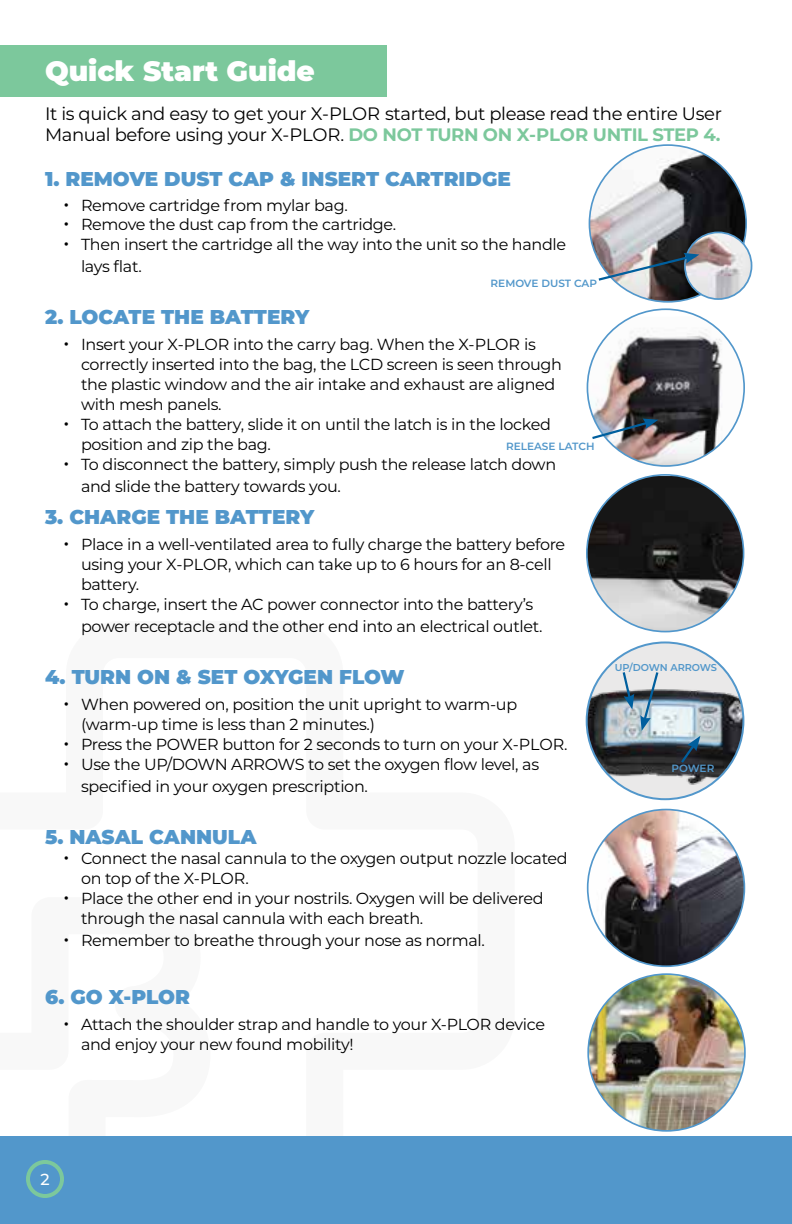
<style>
.page{position:relative;width:792px;height:1224px;background:#fff}
.page>*{position:absolute;margin:0;border:0;box-sizing:border-box;transform-origin:0 0}
.t1{font:900 28px "Montserrat";color:#fff}
.t2{font:900 20px "Montserrat";color:#5297cb}
.t3{font:18px/21.6px "Montserrat";letter-spacing:-.02em;color:#000}
.t4{font:16px/20px "Montserrat";letter-spacing:-.02em;color:#000}
.t5{font:500 16px "Montserrat";color:#fff}
.t6{font:600 10.4px "Montserrat";color:#5297ca}
.t7{font:600 10px "Montserrat";letter-spacing:-.005em;color:#5297ca}
.s1{font-weight:700;color:#7cc89c}
.s2{font-size:22px}
</style>
<div class="page">
<div style="left:0;top:1136px;width:792px;height:88px;background:#5297cb"></div>
<div style="left:26px;top:1160px;width:38px;height:38px;border:4px solid #7cc89c;border-radius:50%"></div>
<img style="left:587px;top:316px;width:157px;height:150px">
<img style="left:589px;top:147px;width:157px;height:154px">
<img style="left:587px;top:476px;width:157px;height:156px">
<img style="left:588px;top:810px;width:156px;height:156px;border-radius:78px">
<div style="left:587px;top:642px;width:156px;height:157px;background:#eae9e9;border-radius:50%"></div>
<img style="left:587px;top:685px;width:156px;height:101px">
<svg style="left:679px;top:736px;width:21px;height:29px"></svg>
<svg style="left:621px;top:672px;width:13px;height:38px"></svg>
<svg style="left:640px;top:672px;width:20px;height:59px"></svg>
<img style="left:588px;top:974px;width:157px;height:157px;border-radius:78px">
<svg style="left:590px;top:419px;width:68px;height:22px"></svg>
<img style="left:685px;top:232px;width:67px;height:67px">
<div style="left:684px;top:232px;width:68px;height:68px;border:2px solid #5297cb;border-radius:50%"></div>
<svg style="left:596px;top:253px;width:103px;height:29px;background:#83888f"></svg>
<div style="left:0;top:45px;width:387px;height:52px;background:#7cc89c"></div>
<h1 class="t1" style="left:45px;top:50px;width:271px">Quick Start Guide</h1>
<p class="t3" style="left:45px;top:102px;width:678px">It is quick and easy to get your X-PLOR started, but please read the entire User<br>Manual before using your X-PLOR. <span class="s1">DO NOT TURN ON X-PLOR UNTIL STEP 4.</span></p>
<p class="t2" style="left:45px;top:164px;width:467px">1. REMOVE DUST CAP &amp; INSERT CARTRIDGE</p>
<p class="t4" style="left:63px;top:195px;width:286px"><span class="s2">•</span> Remove cartridge from mylar bag.</p>
<p class="t4" style="left:63px;top:214px;width:335px"><span class="s2">•</span> Remove the dust cap from the cartridge.</p>
<p class="t4" style="left:81px;top:233px;width:487px;line-height:21.6px;text-indent:-18px"><span class="s2">•</span> Then insert the cartridge all the way into the unit so the handle lays flat.</p>
<p class="t2" style="left:45px;top:302px;width:266px">2. LOCATE THE BATTERY</p>
<p class="t4" style="left:81px;top:333px;width:483px;text-indent:-18px"><span class="s2">•</span> Insert your X-PLOR into the carry bag. When the X-PLOR is correctly inserted into the bag, the LCD screen is seen through the plastic window and the air intake and exhaust are aligned with mesh panels.</p>
<p class="t4" style="left:81px;top:413px;width:471px;text-indent:-18px"><span class="s2">•</span> To attach the battery, slide it on until the latch is in the locked position and zip the bag.</p>
<p class="t4" style="left:81px;top:452px;width:477px;line-height:22px;text-indent:-18px"><span class="s2">•</span> To disconnect the battery, simply push the release latch down and slide the battery towards you.</p>
<p class="t2" style="left:45px;top:502px;width:271px">3. CHARGE THE BATTERY</p>
<p class="t4" style="left:81px;top:533px;width:486px;text-indent:-18px"><span class="s2">•</span> Place in a well-ventilated area to fully charge the battery before using your X-PLOR, which can take up to 6 hours for an 8-cell battery.</p>
<p class="t4" style="left:81px;top:592px;width:463px;line-height:22px;text-indent:-18px"><span class="s2">•</span> To charge, insert the AC power connector into the battery’s power receptacle and the other end into an electrical outlet.</p>
<p class="t2" style="left:45px;top:662px;width:361px">4. TURN ON &amp; SET OXYGEN FLOW</p>
<p class="t4" style="left:81px;top:693px;width:438px;text-indent:-18px"><span class="s2">•</span> When powered on, position the unit upright to warm-up (warm-up time is less than 2 minutes.)</p>
<p class="t4" style="left:63px;top:733px;width:506px"><span class="s2">•</span> Press the POWER button for 2 seconds to turn on your X-PLOR.</p>
<p class="t4" style="left:81px;top:752px;width:460px;line-height:22px;text-indent:-18px"><span class="s2">•</span> Use the UP/DOWN ARROWS to set the oxygen flow level, as specified in your oxygen prescription.</p>
<p class="t2" style="left:45px;top:822px;width:213px">5. NASAL CANNULA</p>
<p class="t4" style="left:81px;top:847px;width:488px;text-indent:-18px"><span class="s2">•</span> Connect the nasal cannula to the oxygen output nozzle located on top of the X-PLOR.</p>
<p class="t4" style="left:81px;top:887px;width:464px;text-indent:-18px"><span class="s2">•</span> Place the other end in your nostrils. Oxygen will be delivered through the nasal cannula with each breath.</p>
<p class="t4" style="left:63px;top:929px;width:424px"><span class="s2">•</span> Remember to breathe through your nose as normal.</p>
<p class="t6" style="left:491px;top:276px;width:108px">REMOVE DUST CAP</p>
<p class="t6" style="left:506px;top:439px;width:90px">RELEASE LATCH</p>
<p class="t2" style="left:45px;top:982px;width:147px">6. GO X-PLOR</p>
<p class="t4" style="left:81px;top:1013px;width:466px;text-indent:-18px"><span class="s2">•</span> Attach the shoulder strap and handle to your X-PLOR device and enjoy your new found mobility!</p>
<p class="t7" style="left:615px;top:660px;width:104px">UP/DOWN ARROWS</p>
<p class="t6" style="left:672px;top:761px;width:44px">POWER</p>
<p class="t5" style="left:40px;top:1168px;width:11px">2</p>
</div>
